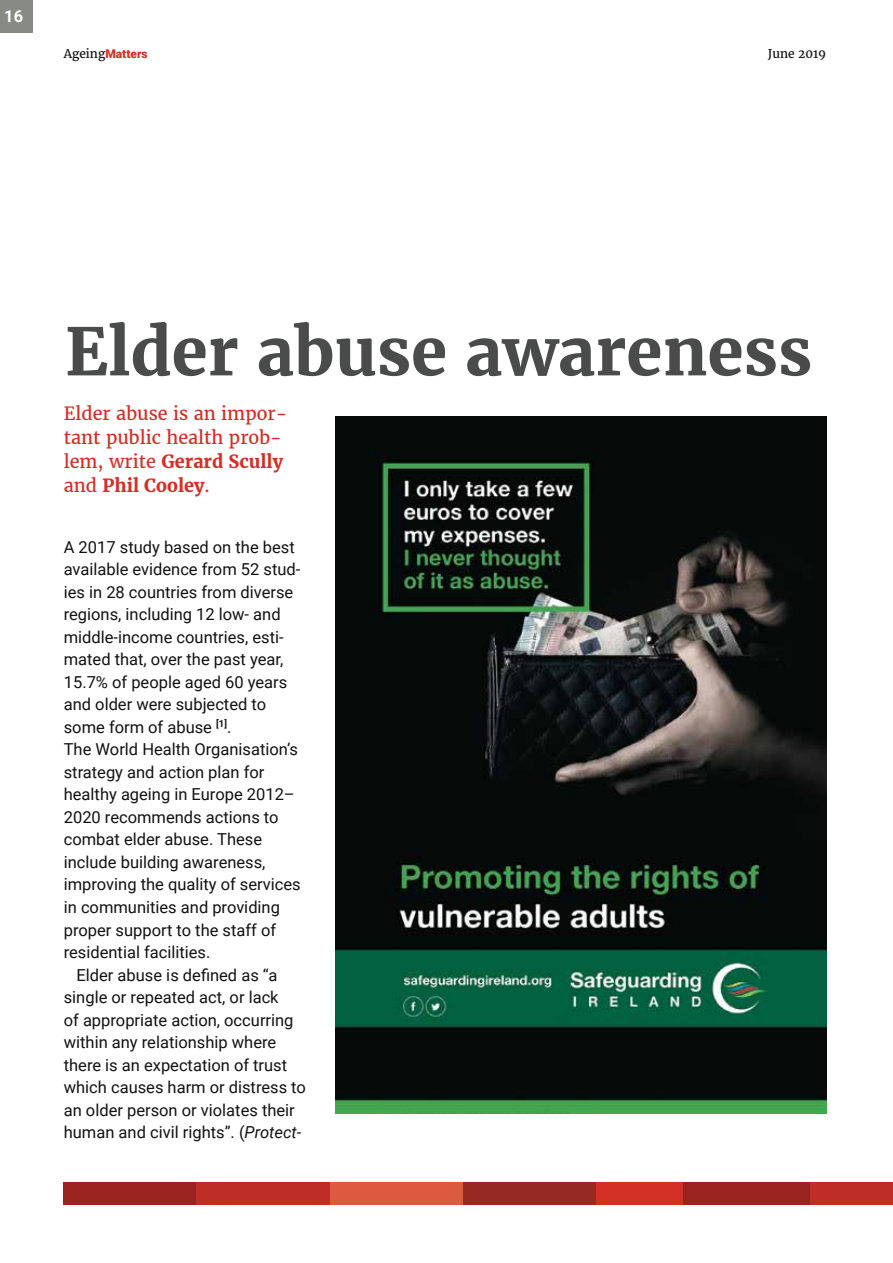
<style>
.page{position:relative;width:893px;height:1263px;background:#fff}
.page>*{position:absolute;margin:0;border:0;box-sizing:border-box;transform-origin:0 0}
.t1{font:700 65.25px "Merriweather";color:#4a4c4b}
.t2{font:18px/24px "Merriweather";color:#d32f27}
.t3{font:16.5px/22.5px "Roboto";color:#121212}
.t4{font:700 16.5px "Roboto";color:#fff}
.t5{font:900 12px "Roboto";color:#d32f27}
.t6{font:12px "Merriweather";color:#121212}
.s1{font-family:"Merriweather";font-weight:400;color:#121212}
.s2{font-weight:700}
.s3{font-style:italic}
</style>
<div class="page">
<div style="left:0;top:0;width:33px;height:33px;background:#888a84"></div>
<img style="left:335px;top:417px;width:491px;height:696px">
<div style="left:64px;top:1182px;width:181px;height:23px;background:#9b231f"></div>
<div style="left:197px;top:1182px;width:181px;height:23px;background:#bf2d27"></div>
<div style="left:330px;top:1182px;width:181px;height:23px;background:#dc5b40"></div>
<div style="left:463px;top:1182px;width:181px;height:23px;background:#962a20"></div>
<div style="left:596px;top:1182px;width:181px;height:23px;background:#d32f27"></div>
<div style="left:684px;top:1182px;width:172px;height:23px;background:#9b231f"></div>
<div style="left:810px;top:1182px;width:83px;height:23px;background:#bf2d27"></div>
<p class="t4" style="left:4px;top:4px;width:20px">16</p>
<p class="t5" style="left:64px;top:45px;width:85px"><span class="s1">Ageing</span>Matters</p>
<p class="t6" style="left:768px;top:46px;width:60px">June 2019</p>
<h1 class="t1" style="left:65px;top:311px;width:748px">Elder abuse awareness</h1>
<p class="t2" style="left:64px;top:401px;width:225px">Elder abuse is an impor&shy;tant public health prob&shy;lem, write <span class="s2">Gerard Scully </span>and <span class="s2">Phil Cooley</span>.</p>
<p class="t3" style="left:64px;top:535px;width:239px">A 2017 study based on the best available evidence from 52 stud&shy;ies in 28 countries from diverse regions, including 12 low- and middle-income countries, esti&shy;mated that, over the past year,<br>15.7% of people aged 60 years and older were subjected to some form of abuse <sup>[1]</sup>.<br>The World Health Organisation’s strategy and action plan for healthy ageing in Europe 2012–<br>2020 recommends actions to combat elder abuse. These include building awareness, improving the quality of services in communities and providing proper support to the staff of residential facilities.</p>
<p class="t3" style="left:64px;top:963px;width:244px;text-indent:13px">Elder abuse is defined as “a single or repeated act, or lack<br>of appropriate action, occurring within any relationship where there is an expectation of trust which causes harm or distress to an older person or violates their human and civil rights”. (<span class="s3">Protect-</span></p>
</div>
